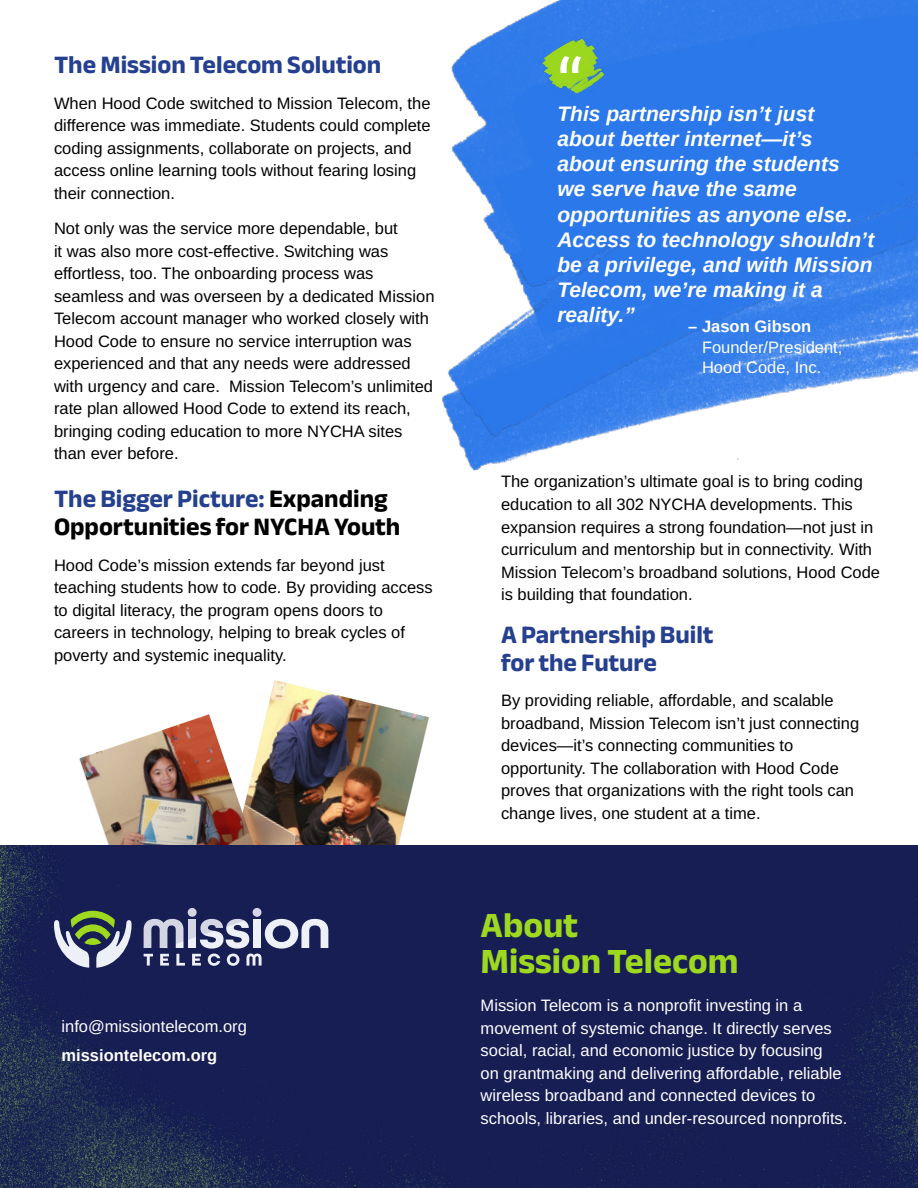
<style>
.page{position:relative;width:918px;height:1188px;background:#fff}
.page>*{position:absolute;margin:0;border:0;box-sizing:border-box;transform-origin:0 0}
.t1{font:500 66px "Anek Bangla";color:#fff}
.t2{font:700 36px/36px "Anek Bangla";color:#9ed91f}
.t3{font:700 25.5px/27.9px "Anek Bangla";color:#25408f}
.t4{font:700 25.5px/28.5px "Anek Bangla";color:#000}
.t5{font:italic 700 21px/25.2px "Arimo";color:#fff}
.t6{font:16.5px/22.5px "Arimo";color:#000}
.t7{font:16.5px/22.5px "Arimo";color:#fff}
.t8{font:700 16.5px "Arimo";color:#fff}
.s1{color:#25408f}
</style>
<div class="page">
<img style="left:442px;top:0;width:476px;height:471px">
<img style="left:266px;top:680px;width:163px;height:166px">
<img style="left:516px;top:21px;width:116px;height:87px">
<img style="left:0;top:846px;width:918px;height:342px">
<svg style="left:144px;top:954px;width:9px;height:12px"></svg>
<svg style="left:160px;top:954px;width:9px;height:12px"></svg>
<svg style="left:176px;top:954px;width:9px;height:12px"></svg>
<svg style="left:192px;top:919px;width:136px;height:47px;background:#5f658b"></svg>
<svg style="left:54px;top:911px;width:78px;height:57px;background:#6f7690"></svg>
<img style="left:79px;top:715px;width:197px;height:239px">
<h3 class="t3" style="left:54px;top:51px;width:329px">The Mission Telecom Solution</h3>
<p class="t6" style="left:54px;top:92px;width:378px">When Hood Code switched to Mission Telecom, the difference was immediate. Students could complete coding assignments, collaborate on projects, and access online learning tools without fearing losing their connection.</p>
<p class="t6" style="left:54px;top:218px;width:382px">Not only was the service more dependable, but<br>it was also more cost-effective. Switching was effortless, too. The onboarding process was seamless and was overseen by a dedicated Mission Telecom account manager who worked closely with Hood Code to ensure no service interruption was experienced and that any needs were addressed with urgency and care. Mission Telecom’s unlimited rate plan allowed Hood Code to extend its reach, bringing coding education to more NYCHA sites than ever before.</p>
<h3 class="t4" style="left:54px;top:484px;width:348px"><span class="s1">The Bigger Picture:</span> Expanding<br>Opportunities for NYCHA Youth</h3>
<p class="t6" style="left:54px;top:554px;width:380px">Hood Code’s mission extends far beyond just teaching students how to code. By providing access to digital literacy, the program opens doors to careers in technology, helping to break cycles of poverty and systemic inequality.</p>
<p class="t7" style="left:62px;top:1016px;width:187px">info@missiontelecom.org</p>
<p class="t8" style="left:62px;top:1044px;width:157px">missiontelecom.org</p>
<h1 class="t1" style="left:558px;top:39px;width:27px">“</h1>
<p class="t5" style="left:557px;top:101px;width:319px">This partnership isn’t just about better internet—it’s about ensuring the students<br>we serve have the same opportunities as anyone else.<br>Access to technology shouldn’t be a privilege, and with Mission<br>Telecom, we’re making it a reality.”</p>
<p class="t8" style="left:688px;top:315px;width:124px">– Jason Gibson</p>
<p class="t7" style="left:702px;top:337px;width:142px;line-height:20.2px">Founder/President,<br>Hood Code, Inc.</p>
<p class="t6" style="left:501px;top:471px;width:381px">The organization’s ultimate goal is to bring coding education to all 302 NYCHA developments. This expansion requires a strong foundation—not just in curriculum and mentorship but in connectivity. With Mission Telecom’s broadband solutions, Hood Code is building that foundation.</p>
<h3 class="t3" style="left:501px;top:620px;width:214px">A Partnership Built for the Future</h3>
<p class="t6" style="left:501px;top:690px;width:360px">By providing reliable, affordable, and scalable broadband, Mission Telecom isn’t just connecting devices—it’s connecting communities to opportunity. The collaboration with Hood Code proves that organizations with the right tools can change lives, one student at a time.</p>
<h2 class="t2" style="left:481px;top:907px;width:259px">About<br>Mission Telecom</h2>
<p class="t7" style="left:481px;top:995px;width:368px">Mission Telecom is a nonprofit investing in a movement of systemic change. It directly serves social, racial, and economic justice by focusing<br>on grantmaking and delivering affordable, reliable wireless broadband and connected devices to schools, libraries, and under-resourced nonprofits.</p>
</div>
